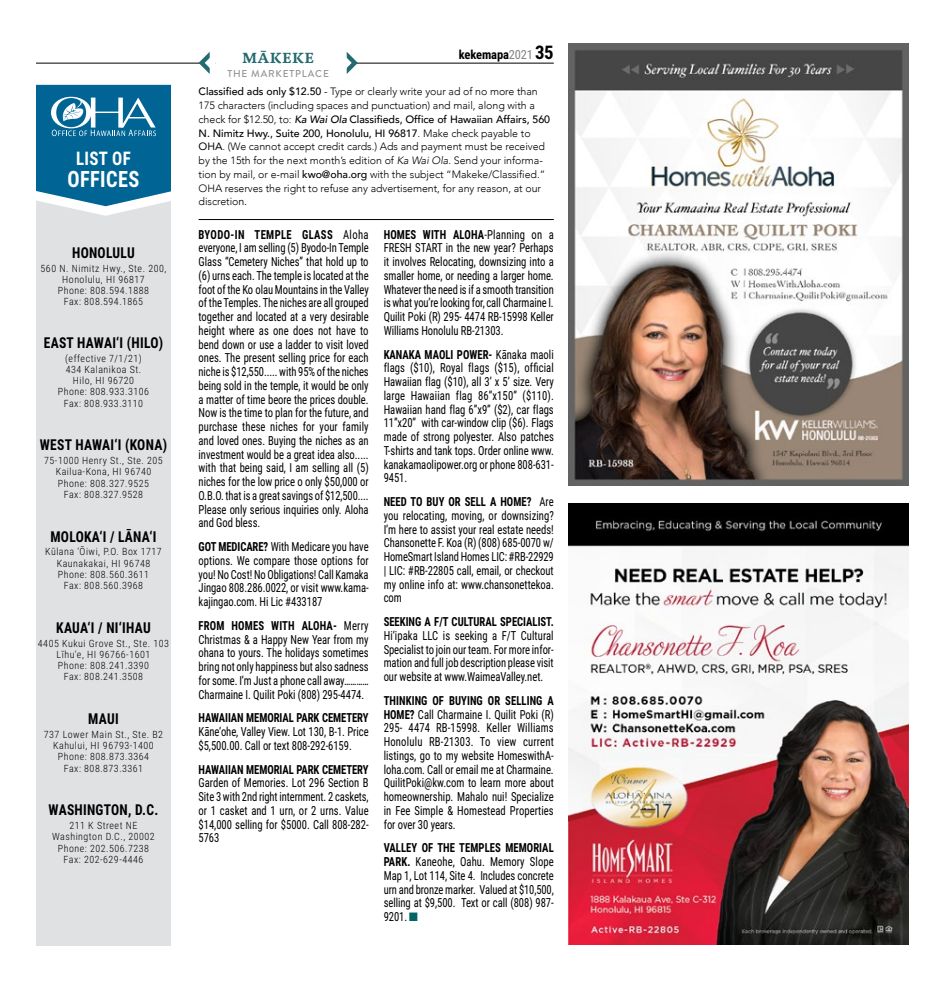
<style>
.page{position:relative;width:945px;height:990px;background:#fff}
.page>*{position:absolute;margin:0;border:0;box-sizing:border-box;transform-origin:0 0}
.t1{font:700 22.5px "Roboto Condensed";letter-spacing:.02em;color:#fff;scale:.9 1}
.t2{font:700 18.75px "Roboto Condensed";letter-spacing:.02em;color:#fff;scale:.9 1}
.t3{font:700 15px "Roboto Condensed";letter-spacing:.02em;color:#000;scale:.9 1}
.t4{font:700 15px "Livory";letter-spacing:.04em;color:#236b6f}
.Makeke-body_copy{font:12.5px/13.8px "Roboto Condensed";letter-spacing:-.005em;color:#000;text-align:justify;scale:.85 1}
.t5{font:700 12.5px "Roboto Condensed";letter-spacing:-.01em;color:#000}
.t6{font:300 10.62px/13.8px "Avenir";letter-spacing:-.005em;color:#000}
.t7{font:300 10px/11.2px "Roboto Condensed";letter-spacing:.05em;color:#000;text-align:center}
.t8{font:500 10px "Brandon Grotesque";letter-spacing:.08em;color:#939598}
.s1{font-weight:400;color:#808285}
.s2{font-size:18.75px}
.s3{font-weight:500}
.s4{font-weight:500;font-style:italic}
.s5{font-weight:400}
.s6{font-style:italic}
.s7{font-weight:700}
.s8{font-family:"Alegreya";font-weight:700;font-size:13.12px;color:#006563}
</style>
<div class="page">
<hr style="left:36px;top:63px;width:518px;height:1px;background:#000">
<div style="left:216px;top:45px;width:125px;height:39px;background:#fff"></div>
<svg style="left:199px;top:52px;width:17px;height:22px"></svg>
<svg style="left:341px;top:52px;width:17px;height:22px"></svg>
<div style="left:36px;top:138px;width:135px;height:807px;background:#e0e1e2"></div>
<svg style="left:36px;top:85px;width:135px;height:131px;background:#3182a7"></svg>
<hr style="left:199px;top:219px;width:355px;height:1px;background:#000">
<img style="left:569px;top:43px;width:340px;height:443px">
<img style="left:569px;top:503px;width:340px;height:441px">
<p class="t2" style="left:76px;top:145px;width:62px">LIST OF</p>
<p class="t1" style="left:68px;top:164px;width:81px">OFFICES</p>
<p class="t3" style="left:72px;top:242px;width:71px">HONOLULU</p>
<p class="t7" style="left:41px;top:262px;width:127px">560 N. Nimitz Hwy., Ste. 200,<br>Honolulu, HI 96817</p>
<p class="t7" style="left:58px;top:285px;width:93px">Phone: 808.594.1888<br>Fax: 808.594.1865</p>
<p class="t3" style="left:44px;top:332px;width:134px">EAST HAWAI‘I (HILO)</p>
<p class="t7" style="left:65px;top:352px;width:78px">(effective 7/1/21)</p>
<p class="t7" style="left:66px;top:363px;width:77px">434 Kalanikoa St.</p>
<p class="t7" style="left:73px;top:375px;width:63px">Hilo, HI 96720</p>
<p class="t7" style="left:58px;top:386px;width:93px">Phone: 808.933.3106</p>
<p class="t7" style="left:64px;top:397px;width:81px">Fax: 808.933.3110</p>
<p class="t3" style="left:40px;top:435px;width:143px">WEST HAWAI‘I (KONA)</p>
<p class="t7" style="left:44px;top:455px;width:120px">75-1000 Henry St., Ste. 205</p>
<p class="t7" style="left:56px;top:466px;width:97px">Kailua-Kona, HI 96740</p>
<p class="t7" style="left:58px;top:477px;width:93px">Phone: 808.327.9525<br>Fax: 808.327.9528</p>
<p class="t3" style="left:50px;top:526px;width:119px">MOLOKA‘I / LĀNA‘I</p>
<p class="t7" style="left:45px;top:546px;width:118px">Kūlana ‘Ōiwi, P.O. Box 1717</p>
<p class="t7" style="left:57px;top:557px;width:95px">Kaunakakai, HI 96748</p>
<p class="t7" style="left:58px;top:568px;width:93px">Phone: 808.560.3611<br>Fax: 808.560.3968</p>
<p class="t3" style="left:56px;top:617px;width:106px">KAUA‘I / NI‘IHAU</p>
<p class="t7" style="left:38px;top:637px;width:133px">4405 Kukui Grove St., Ste. 103</p>
<p class="t7" style="left:57px;top:648px;width:95px">Līhu‘e, HI 96766-1601</p>
<p class="t7" style="left:58px;top:660px;width:93px">Phone: 808.241.3390<br>Fax: 808.241.3508</p>
<p class="t3" style="left:88px;top:708px;width:35px">MAUI</p>
<p class="t7" style="left:44px;top:728px;width:121px">737 Lower Main St., Ste. B2</p>
<p class="t7" style="left:53px;top:740px;width:102px">Kahului, HI 96793-1400</p>
<p class="t7" style="left:58px;top:751px;width:93px">Phone: 808.873.3364<br>Fax: 808.873.3361</p>
<p class="t3" style="left:49px;top:800px;width:123px">WASHINGTON, D.C.</p>
<p class="t7" style="left:69px;top:820px;width:70px">211 K Street NE</p>
<p class="t7" style="left:52px;top:831px;width:104px">Washington D.C., 20002</p>
<p class="t7" style="left:58px;top:842px;width:93px">Phone: 202.506.7238</p>
<p class="t7" style="left:64px;top:853px;width:81px">Fax: 202-629-4446</p>
<p class="t4" style="left:242px;top:49px;width:74px">MĀKEKE</p>
<p class="t5" style="left:459px;top:46px;width:96px">kekemapa<span class="s1">2021</span> <span class="s2">35</span></p>
<p class="t8" style="left:227px;top:67px;width:103px">THE MARKETPLACE</p>
<p class="t6" style="left:199px;top:85px;width:353px"><span class="s3">Classified ads only $12.50</span> - Type or clearly write your ad of no more than 175 characters (including spaces and punctuation) and mail, along with a check for $12.50, to: <span class="s4">Ka Wai Ola</span> <span class="s3">Classifieds, Office of Hawaiian Affairs, 560<br>N. Nimitz Hwy., Suite 200, Honolulu, HI 96817</span>. Make check payable to <span class="s5">OHA</span>. (We cannot accept credit cards.) Ads and payment must be received by the 15th for the next month’s edition of <span class="s6">Ka Wai Ola</span>. Send your informa&shy;tion by mail, or e-mail <span class="s3">kwo@oha.org</span> with the subject “Makeke/Classified.” OHA reserves the right to refuse any advertisement, for any reason, at our discretio<span class="s5">n.</span></p>
<p class="Makeke-body_copy" style="left:199px;top:227px;width:202px"><span class="s7">BYODO-IN TEMPLE GLASS</span> Aloha everyone, I am selling (5) Byodo-In Temple Glass “Cemetery Niches” that hold up to (6) urns each. The temple is located at the foot of the Koʻolau Mountains in the Valley of the Temples. The niches are all grouped together and located at a very desirable height where as one does not have to bend down or use a ladder to visit loved ones. The present selling price for each niche is $12,550..... with 95% of the niches being sold in the temple, it would be only a matter of time beore the prices double.<br>Now is the time to plan for the future, and purchase these niches for your family and loved ones. Buying the niches as an investment would be a great idea also..... with that being said, I am selling all (5) niches for the low price o only $50,000 or O.B.O. that is a great savings of $12,500....<br>Please only serious inquiries only. Aloha and God bless.</p>
<p class="Makeke-body_copy" style="left:199px;top:539px;width:202px"><span class="s7">GOT MEDICARE?</span> With Medicare you have options. We compare those options for you! No Cost! No Obligations! Call Kamaka Jingao 808.286.0022, or visit www.kama&shy;kajingao.com. Hi Lic #433187</p>
<p class="Makeke-body_copy" style="left:199px;top:618px;width:202px"><span class="s7">FROM HOMES WITH ALOHA-</span> Merry Christmas &amp; a Happy New Year from my ohana to yours. The holidays sometimes bring not only happiness but also sadness for some. I’m Just a phone call away………… Charmaine I. Quilit Poki (808) 295-4474.</p>
<p class="Makeke-body_copy" style="left:199px;top:711px;width:202px"><span class="s7">HAWAIIAN MEMORIAL PARK CEMETERY </span>Kāne‘ohe, Valley View. Lot 130, B-1. Price $5,500.00. Call or text 808-292-6159.</p>
<p class="Makeke-body_copy" style="left:199px;top:762px;width:202px"><span class="s7">HAWAIIAN MEMORIAL PARK CEMETERY </span>Garden of Memories. Lot 296 Section B Site 3 with 2nd right internment. 2 caskets, or 1 casket and 1 urn, or 2 urns. Value $14,000 selling for $5000. Call 808-282- 5763</p>
<p class="Makeke-body_copy" style="left:384px;top:227px;width:202px"><span class="s7">HOMES WITH ALOHA</span>-Planning on a FRESH START in the new year? Perhaps it involves Relocating, downsizing into a smaller home, or needing a larger home.<br>Whatever the need is if a smooth transition is what you’re looking for, call Charmaine I.<br>Quilit Poki (R) 295- 4474 RB-15998 Keller Williams Honolulu RB-21303.</p>
<p class="Makeke-body_copy" style="left:384px;top:347px;width:202px"><span class="s7">KANAKA MAOLI POWER-</span> Kānaka maoli flags ($10), Royal flags ($15), official Hawaiian flag ($10), all 3’ x 5’ size. Very large Hawaiian flag 86”x150” ($110).<br>Hawaiian hand flag 6”x9” ($2), car flags 11”x20” with car-window clip ($6). Flags made of strong polyester. Also patches T-shirts and tank tops. Order online www. kanakamaolipower.org or phone 808-631- 9451.</p>
<p class="Makeke-body_copy" style="left:384px;top:494px;width:202px"><span class="s7">NEED TO BUY OR SELL A HOME?</span> Are you relocating, moving, or downsizing?<br>I’m here to assist your real estate needs!<br>Chansonette F. Koa (R) (808) 685-0070 w/ HomeSmart Island Homes LIC: #RB-22929 | LIC: #RB-22805 call, email, or checkout my online info at: www.chansonettekoa. com</p>
<p class="Makeke-body_copy" style="left:384px;top:614px;width:202px"><span class="s7">SEEKING A F/T CULTURAL SPECIALIST.<br></span>Hi‘ipaka LLC is seeking a F/T Cultural Specialist to join our team. For more infor&shy;mation and full job description please visit our website at www.WaimeaValley.net.</p>
<p class="Makeke-body_copy" style="left:384px;top:693px;width:202px"><span class="s7">THINKING OF BUYING OR SELLING A HOME?</span> Call Charmaine I. Quilit Poki (R)<br>295- 4474 RB-15998. Keller Williams Honolulu RB-21303. To view current listings, go to my website HomeswithA&shy;loha.com. Call or email me at Charmaine.<br>QuilitPoki@kw.com to learn more about homeownership. Mahalo nui! Specialize in Fee Simple &amp; Homestead Properties for over 30 years.</p>
<p class="Makeke-body_copy" style="left:384px;top:841px;width:202px"><span class="s7">VALLEY OF THE TEMPLES MEMORIAL PARK.</span> Kaneohe, Oahu. Memory Slope Map 1, Lot 114, Site 4. Includes concrete urn and bronze marker. Valued at $10,500, selling at $9,500. Text or call (808) 987- 9201. <span class="s8">⬛</span></p>
</div>
